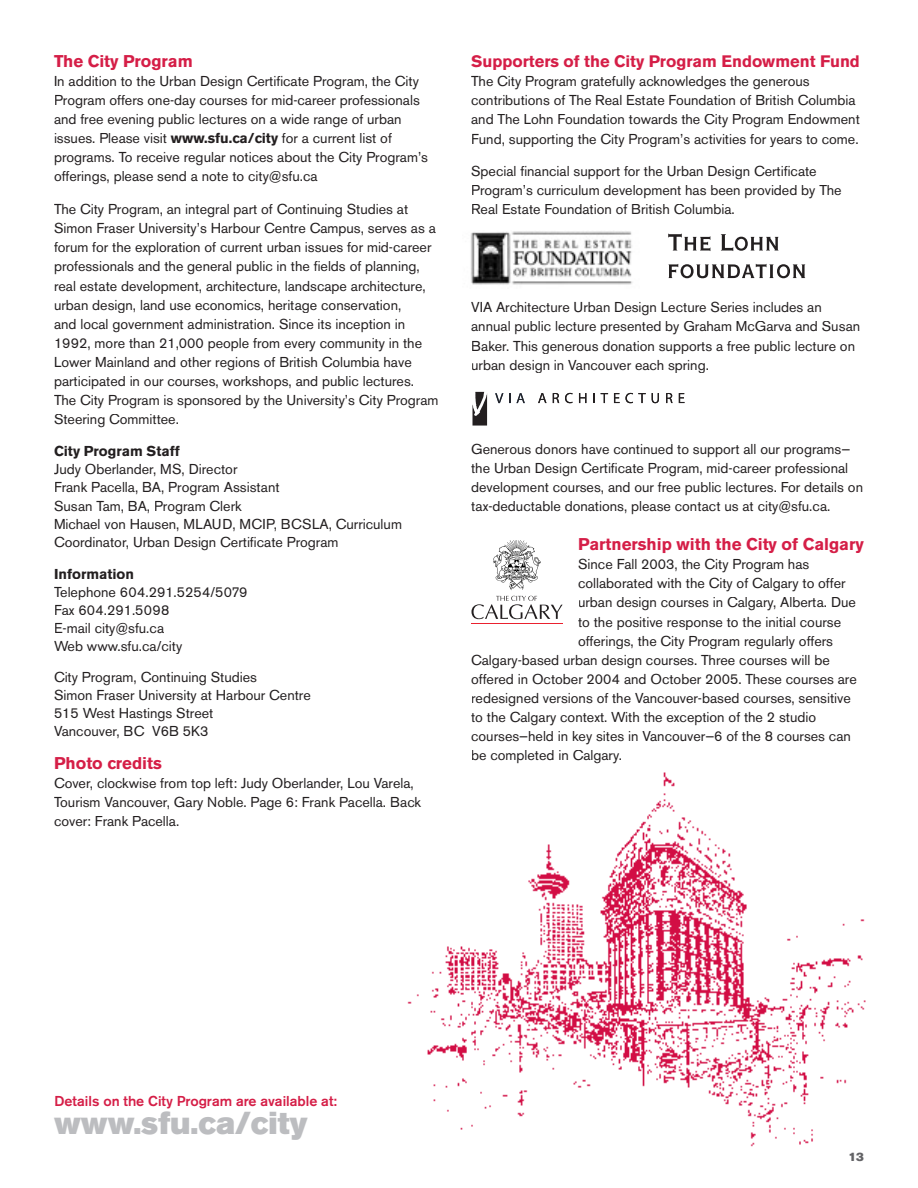
<style>
.page{position:relative;width:918px;height:1188px;background:#fff}
.page>*{position:absolute;margin:0;border:0;box-sizing:border-box;transform-origin:0 0}
.t1{font:31.5px "Akzidenz Grotesk BE Super";color:#bcbdc0}
.t2{font:700 16.8px "Akzidenz Grotesk BE";color:#d51e47}
.t3{font:700 16.5px "Akzidenz Grotesk BE";color:#d51e47}
.t4{font:14.25px/19.2px "Akzidenz Grotesk BE";color:#231f20}
.t5{font:500 14.25px "Akzidenz Grotesk BE";color:#d51e47}
.t6{font:700 14.25px "Akzidenz Grotesk BE";color:#231f20}
.t7{font:12px "Akzidenz Grotesk BE Super";color:#636366}
.s1{font-weight:700}
</style>
<div class="page">
<img style="left:407px;top:772px;width:459px;height:375px">
<svg style="left:471px;top:596px;width:92px;height:23px"></svg>
<hr style="left:471px;top:623px;width:92px;height:1px;background:#ea212f">
<svg style="left:493px;top:540px;width:48px;height:50px"></svg>
<svg style="left:495px;top:393px;width:8px;height:10px"></svg>
<svg style="left:509px;top:393px;width:16px;height:11px"></svg>
<svg style="left:538px;top:393px;width:8px;height:10px"></svg>
<svg style="left:553px;top:393px;width:6px;height:10px"></svg>
<svg style="left:565px;top:393px;width:8px;height:10px"></svg>
<svg style="left:579px;top:393px;width:7px;height:10px"></svg>
<svg style="left:593px;top:393px;width:2px;height:10px"></svg>
<svg style="left:601px;top:393px;width:7px;height:10px"></svg>
<svg style="left:614px;top:393px;width:32px;height:10px"></svg>
<svg style="left:652px;top:393px;width:7px;height:10px"></svg>
<svg style="left:666px;top:393px;width:7px;height:10px"></svg>
<svg style="left:679px;top:393px;width:5px;height:10px"></svg>
<svg style="left:472px;top:392px;width:15px;height:34px"></svg>
<svg style="left:668px;top:234px;width:42px;height:17px"></svg>
<svg style="left:721px;top:234px;width:57px;height:17px"></svg>
<svg style="left:669px;top:264px;width:136px;height:14px"></svg>
<img style="left:470px;top:231px;width:163px;height:54px">
<p class="t2" style="left:54px;top:51px;width:140px">The City Program</p>
<p class="t4" style="left:54px;top:71px;width:376px">In addition to the Urban Design Certificate Program, the City Program offers one-day courses for mid-career professionals and free evening public lectures on a wide range of urban issues. Please visit <span class="s1">www.sfu.ca/city</span> for a current list of programs. To receive regular notices about the City Program’s offerings, please send a note to city@sfu.ca</p>
<p class="t4" style="left:54px;top:199px;width:386px">The City Program, an integral part of Continuing Studies at Simon Fraser University’s Harbour Centre Campus, serves as a forum for the exploration of current urban issues for mid-career professionals and the general public in the fields of planning, real estate development, architecture, landscape architecture, urban design, land use economics, heritage conservation,<br>and local government administration. Since its inception in 1992, more than 21,000 people from every community in the Lower Mainland and other regions of British Columbia have participated in our courses, workshops, and public lectures.<br>The City Program is sponsored by the University’s City Program Steering Committee.</p>
<p class="t6" style="left:54px;top:443px;width:127px">City Program Staff</p>
<p class="t4" style="left:54px;top:460px;width:350px;line-height:18.3px">Judy Oberlander, MS, Director<br>Frank Pacella, BA, Program Assistant<br>Susan Tam, BA, Program Clerk<br>Michael von Hausen, MLAUD, MCIP, BCSLA, Curriculum Coordinator, Urban Design Certificate Program</p>
<p class="t6" style="left:54px;top:565px;width:82px">Information</p>
<p class="t4" style="left:54px;top:583px;width:195px;line-height:18px">Telephone 604.291.5254/5079<br>Fax 604.291.5098<br>E-mail city@sfu.ca<br>Web www.sfu.ca/city</p>
<p class="t4" style="left:54px;top:668px;width:258px;line-height:18px">City Program, Continuing Studies<br>Simon Fraser University at Harbour Centre<br>515 West Hastings Street<br>Vancouver, BC V6B 5K3</p>
<p class="t2" style="left:54px;top:753px;width:109px">Photo credits</p>
<p class="t4" style="left:54px;top:774px;width:369px">Cover, clockwise from top left: Judy Oberlander, Lou Varela,<br>Tourism Vancouver, Gary Noble. Page 6: Frank Pacella. Back cover: Frank Pacella.</p>
<p class="t3" style="left:471px;top:52px;width:390px">Supporters of the City Program Endowment Fund</p>
<p class="t4" style="left:471px;top:72px;width:390px">The City Program gratefully acknowledges the generous contributions of The Real Estate Foundation of British Columbia and The Lohn Foundation towards the City Program Endowment Fund, supporting the City Program’s activities for years to come.</p>
<p class="t4" style="left:471px;top:162px;width:372px">Special financial support for the Urban Design Certificate<br>Program’s curriculum development has been provided by The<br>Real Estate Foundation of British Columbia.</p>
<p class="t4" style="left:471px;top:298px;width:391px">VIA Architecture Urban Design Lecture Series includes an annual public lecture presented by Graham McGarva and Susan Baker. This generous donation supports a free public lecture on urban design in Vancouver each spring.</p>
<p class="t4" style="left:471px;top:439px;width:393px">Generous donors have continued to support all our programs— the Urban Design Certificate Program, mid-career professional development courses, and our free public lectures. For details on tax-deductable donations, please contact us at city@sfu.ca.</p>
<p class="t2" style="left:578px;top:534px;width:287px">Partnership with the City of Calgary</p>
<p class="t4" style="left:578px;top:555px;width:233px">Since Fall 2003, the City Program has</p>
<p class="t4" style="left:578px;top:574px;width:269px">collaborated with the City of Calgary to offer</p>
<p class="t4" style="left:578px;top:593px;width:279px">urban design courses in Calgary, Alberta. Due</p>
<p class="t4" style="left:578px;top:612px;width:265px">to the positive response to the initial course</p>
<p class="t4" style="left:578px;top:631px;width:257px">offerings, the City Program regularly offers</p>
<p class="t4" style="left:471px;top:650px;width:360px">Calgary-based urban design courses. Three courses will be</p>
<p class="t4" style="left:471px;top:669px;width:387px">offered in October 2004 and October 2005. These courses are</p>
<p class="t4" style="left:471px;top:688px;width:381px">redesigned versions of the Vancouver-based courses, sensitive</p>
<p class="t4" style="left:471px;top:708px;width:347px">to the Calgary context. With the exception of the 2 studio</p>
<p class="t4" style="left:471px;top:727px;width:381px">courses—held in key sites in Vancouver—6 of the 8 courses can</p>
<p class="t4" style="left:471px;top:746px;width:152px">be completed in Calgary.</p>
<p class="t5" style="left:54px;top:1092px;width:284px">Details on the City Program are available at:</p>
<h1 class="t1" style="left:54px;top:1105px;width:255px">www.sfu.ca/city</h1>
<p class="t7" style="left:848px;top:1150px;width:17px">13</p>
</div>
